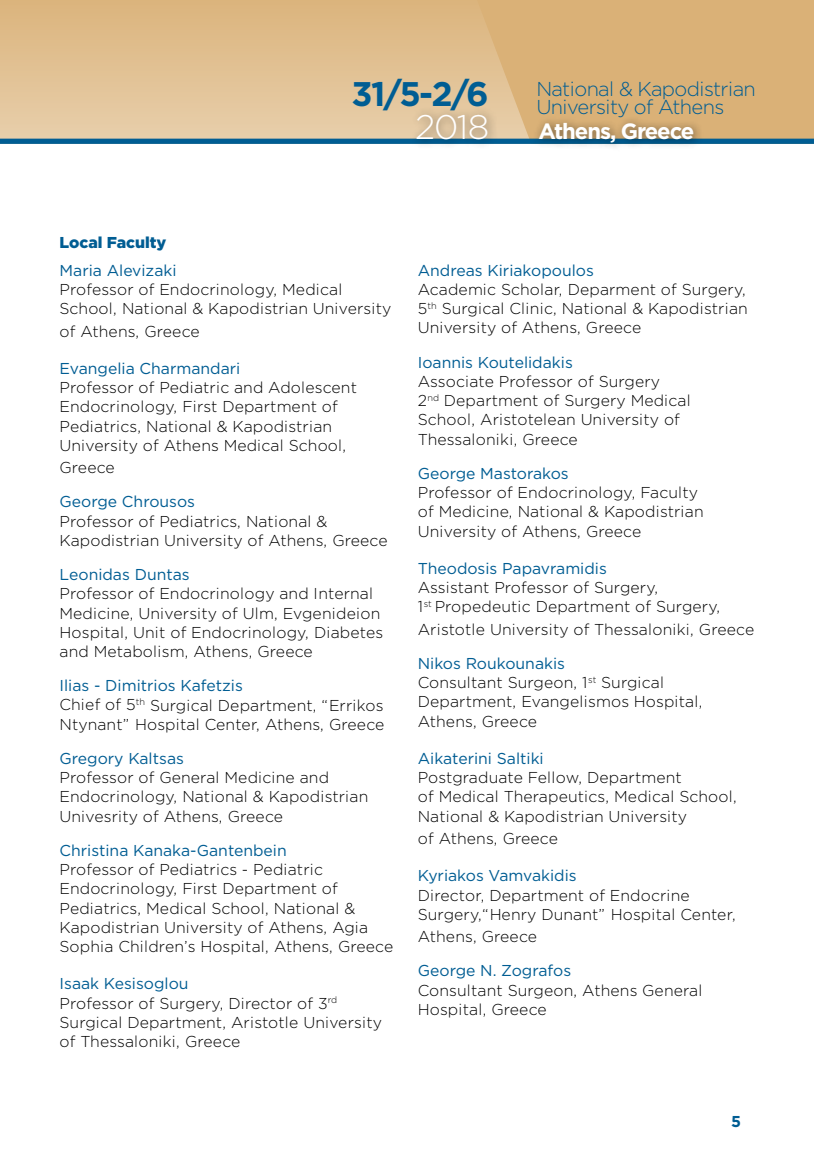
<style>
.page{position:relative;width:814px;height:1166px;background:#fff}
.page>*{position:absolute;margin:0;border:0;box-sizing:border-box;transform-origin:0 0}
.t1{font:700 34.12px "Gotham Greek";color:#005d93}
.t2{font:300 34.12px "Gotham Greek";color:#fff}
.t3{font:700 22.05px "Gotham Greek";letter-spacing:-.05em;color:#fff}
.t4{font:300 20.12px/18px "Gotham Greek";letter-spacing:-.04em;color:#005d93}
.t5{font:300 15.75px/19.2px "Gotham Greek";color:#000}
.t6{font:15.75px "Gotham Greek";color:#005d93}
.t7{font:900 15.75px "Gotham Greek";color:#005d93}
.t8{font:700 15.75px "Gotham Greek";color:#005d93}
.s1{font-weight:400;color:#005d93}
</style>
<div class="page">
<div style="left:0;top:0;width:814px;height:144px;background:#dab177"></div>
<svg style="left:0;top:16px;width:531px;height:123px"></svg>
<div style="left:0;top:139px;width:814px;height:5px;background:#005d93"></div>
<div style="left:532px;top:115px;width:172px;height:38px;background:#000;opacity:.5"></div>
<div style="left:410px;top:107px;width:88px;height:43px;background:#000;opacity:.5"></div>
<h1 class="t1" style="left:351px;top:74px;width:139px">31/5-2/6</h1>
<h1 class="t2" style="left:415px;top:108px;width:76px">2018</h1>
<p class="t4" style="left:536px;top:79px;width:221px">National &amp; Kapodistrian<br>University of Athens</p>
<h2 class="t3" style="left:538px;top:118px;width:157px">Athens, Greece</h2>
<p class="t7" style="left:60px;top:233px;width:108px">Local Faculty</p>
<p class="t6" style="left:60px;top:261px;width:119px">Maria Alevizaki</p>
<p class="t5" style="left:60px;top:280px;width:333px">Professor of Endocrinology, Medical<br>School, National &amp; Kapodistrian University</p>
<p class="t5" style="left:60px;top:321px;width:142px">of Athens, Greece</p>
<p class="t6" style="left:60px;top:360px;width:182px">Evangelia Charmandari</p>
<p class="t5" style="left:60px;top:378px;width:299px">Professor of Pediatric and Adolescent Endocrinology, First Department of Pediatrics, National &amp; Kapodistrian University of Athens Medical School,</p>
<p class="t5" style="left:60px;top:458px;width:57px">Greece</p>
<p class="t6" style="left:60px;top:493px;width:137px">George Chrousos</p>
<p class="t5" style="left:60px;top:511px;width:330px">Professor of Pediatrics, National &amp;<br>Kapodistrian University of Athens, Greece</p>
<p class="t6" style="left:60px;top:566px;width:132px">Leonidas Duntas</p>
<p class="t5" style="left:60px;top:584px;width:325px">Professor of Endocrinology and Internal Medicine, University of Ulm, Evgenideion Hospital, Unit of Endocrinology, Diabetes and Metabolism, Athens, Greece</p>
<p class="t5" style="left:60px;top:676px;width:326px"><span class="s1">Ilias - Dimitrios Kafetzis<br></span>Chief of 5<sup>th</sup> Surgical Department, “Errikos<br>Ntynant” Hospital Center, Athens, Greece</p>
<p class="t6" style="left:60px;top:749px;width:126px">Gregory Kaltsas</p>
<p class="t5" style="left:60px;top:768px;width:310px">Professor of General Medicine and<br>Endocrinology, National &amp; Kapodistrian<br>Univesrity of Athens, Greece</p>
<p class="t6" style="left:60px;top:841px;width:229px">Christina Kanaka-Gantenbein</p>
<p class="t5" style="left:60px;top:860px;width:335px">Professor of Pediatrics - Pediatric Endocrinology, First Department of Pediatrics, Medical School, National &amp; Kapodistrian University of Athens, Agia Sophia Children’s Hospital, Athens, Greece</p>
<p class="t5" style="left:60px;top:974px;width:324px"><span class="s1">Isaak Kesisoglou<br></span>Professor of Surgery, Director of 3<sup>rd<br></sup>Surgical Department, Aristotle University of Thessaloniki, Greece</p>
<p class="t6" style="left:418px;top:261px;width:177px">Andreas Kiriakopoulos</p>
<p class="t5" style="left:418px;top:280px;width:331px;text-align:justify">Academic Scholar, Deparment of Surgery, 5<sup>th</sup> Surgical Clinic, National &amp; Kapodistrian University of Athens, Greece</p>
<p class="t6" style="left:418px;top:353px;width:156px">Ioannis Koutelidakis</p>
<p class="t5" style="left:418px;top:371px;width:275px">Associate Professor of Surgery<br>2<sup>nd</sup> Department of Surgery Medical<br>School, Aristotelean University of<br>Thessaloniki, Greece</p>
<p class="t6" style="left:418px;top:464px;width:152px">George Mastorakos</p>
<p class="t5" style="left:418px;top:483px;width:287px">Professor of Endocrinology, Faculty of Medicine, National &amp; Kapodistrian<br>University of Athens, Greece</p>
<p class="t6" style="left:418px;top:559px;width:191px">Theodosis Papavramidis</p>
<p class="t5" style="left:418px;top:578px;width:304px">Assistant Professor of Surgery,<br>1<sup>st</sup> Propedeutic Department of Surgery,</p>
<p class="t5" style="left:418px;top:619px;width:338px">Aristotle University of Thessaloniki, Greece</p>
<p class="t5" style="left:418px;top:653px;width:286px"><span class="s1">Nikos Roukounakis<br></span>Consultant Surgeon, 1<sup>st</sup> Surgical<br>Department, Evangelismos Hospital,<br>Athens, Greece</p>
<p class="t6" style="left:418px;top:749px;width:127px">Aikaterini Saltiki</p>
<p class="t5" style="left:418px;top:768px;width:321px">Postgraduate Fellow, Department<br>of Medical Therapeutics, Medical School,<br>National &amp; Kapodistrian University</p>
<p class="t5" style="left:418px;top:829px;width:142px">of Athens, Greece</p>
<p class="t6" style="left:418px;top:867px;width:160px">Kyriakos Vamvakidis</p>
<p class="t5" style="left:418px;top:885px;width:320px">Director, Department of Endocrine<br>Surgery,“Henry Dunant” Hospital Center,</p>
<p class="t5" style="left:418px;top:927px;width:121px">Athens, Greece</p>
<p class="t6" style="left:418px;top:962px;width:155px">George Ν. Zografos</p>
<p class="t5" style="left:418px;top:980px;width:286px">Consultant Surgeon, Athens General<br>Hospital, Greece</p>
<p class="t8" style="left:731px;top:1112px;width:11px">5</p>
</div>
